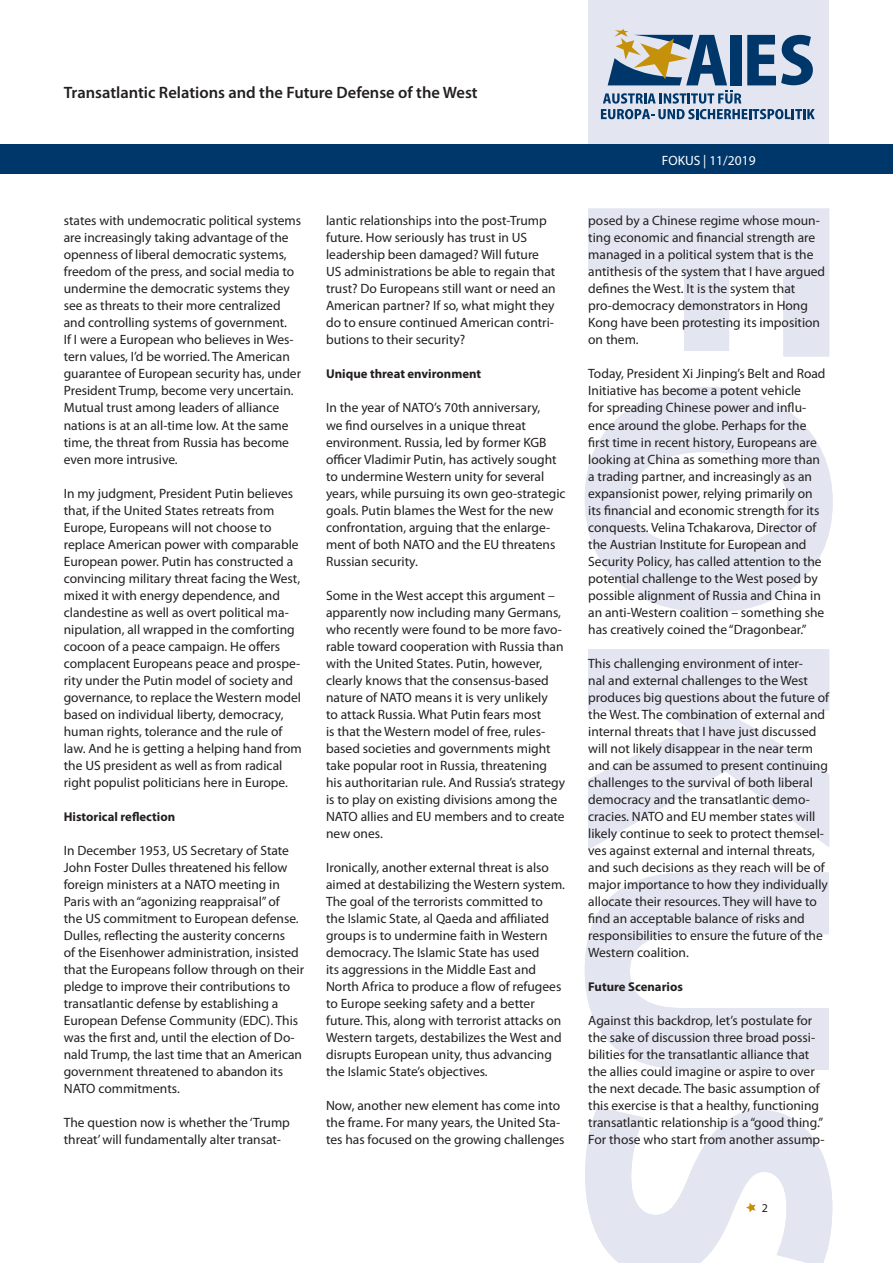
<style>
.page{position:relative;width:893px;height:1263px;background:#fff}
.page>*{position:absolute;margin:0;border:0;box-sizing:border-box;transform-origin:0 0}
.t1{font:600 16.5px "Myriad Pro";color:#231f20}
._03_Fließtext{font:13.5px/17px "Myriad Pro";color:#231f20}
.t2{font:13.5px "Myriad Pro";color:#fff}
._03_Fließtext-2{font:700 12.75px "Myriad Pro";color:#231f20}
.t3{font:12px "Myriad Pro";color:#231f20}
</style>
<div class="page">
<div style="left:588px;top:0;width:241px;height:171px;background:#e3e6f0"></div>
<svg style="left:585px;top:208px;width:248px;height:1055px;fill:#e3e6f0"></svg>
<div style="left:0;top:145px;width:893px;height:29px;background:#00376b"></div>
<svg style="left:746px;top:1203px;width:10px;height:9px"></svg>
<svg style="left:601px;top:29px;width:214px;height:90px"></svg>
<p class="t1" style="left:64px;top:82px;width:415px">Transatlantic Relations and the Future Defense of the West</p>
<p class="_03_Fließtext" style="left:64px;top:212px;width:239px">states with undemocratic political systems are increasingly taking advantage of the openness of liberal democratic systems, freedom of the press, and social media to undermine the democratic systems they see as threats to their more centralized and controlling systems of government.</p>
<p class="_03_Fließtext" style="left:64px;top:331px;width:239px">If I were a European who believes in Wes&shy;tern values, I’d be worried. The American guarantee of European security has, under President Trump, become very uncertain.<br>Mutual trust among leaders of alliance nations is at an all-time low. At the same time, the threat from Russia has become even more intrusive.</p>
<p class="_03_Fließtext" style="left:64px;top:484px;width:240px">In my judgment, President Putin believes that, if the United States retreats from Europe, Europeans will not choose to replace American power with comparable European power. Putin has constructed a convincing military threat facing the West, mixed it with energy dependence, and clandestine as well as overt political ma&shy;nipulation, all wrapped in the comforting cocoon of a peace campaign. He offers complacent Europeans peace and prospe&shy;rity under the Putin model of society and governance, to replace the Western model based on individual liberty, democracy, human rights, tolerance and the rule of law. And he is getting a helping hand from the US president as well as from radical right populist politicians here in Europe.</p>
<p class="_03_Fließtext-2" style="left:64px;top:808px;width:113px">Historical reflection</p>
<p class="_03_Fließtext" style="left:64px;top:841px;width:242px">In December 1953, US Secretary of State John Foster Dulles threatened his fellow foreign ministers at a NATO meeting in Paris with an “agonizing reappraisal” of<br>the US commitment to European defense.<br>Dulles, reflecting the austerity concerns<br>of the Eisenhower administration, insisted that the Europeans follow through on their pledge to improve their contributions to transatlantic defense by establishing a European Defense Community (EDC). This was the first and, until the election of Do&shy;nald Trump, the last time that an American government threatened to abandon its NATO commitments.</p>
<p class="_03_Fließtext" style="left:64px;top:1114px;width:228px">The question now is whether the ‘Trump threat’ will fundamentally alter transat-</p>
<p class="_03_Fließtext" style="left:326px;top:212px;width:231px">lantic relationships into the post-Trump future. How seriously has trust in US leadership been damaged? Will future US administrations be able to regain that trust? Do Europeans still want or need an American partner? If so, what might they do to ensure continued American contri&shy;butions to their security?</p>
<p class="_03_Fließtext-2" style="left:326px;top:366px;width:157px">Unique threat environment</p>
<p class="_03_Fließtext" style="left:326px;top:399px;width:241px">In the year of NATO’s 70th anniversary,<br>we find ourselves in a unique threat environment. Russia, led by former KGB officer Vladimir Putin, has actively sought to undermine Western unity for several years, while pursuing its own geo-strategic goals. Putin blames the West for the new confrontation, arguing that the enlarge&shy;ment of both NATO and the EU threatens Russian security.</p>
<p class="_03_Fließtext" style="left:326px;top:586px;width:241px">Some in the West accept this argument – apparently now including many Germans, who recently were found to be more favo&shy;rable toward cooperation with Russia than with the United States. Putin, however, clearly knows that the consensus-based nature of NATO means it is very unlikely<br>to attack Russia. What Putin fears most<br>is that the Western model of free, rules&shy;based societies and governments might take popular root in Russia, threatening his authoritarian rule. And Russia’s strategy is to play on existing divisions among the NATO allies and EU members and to create new ones.</p>
<p class="_03_Fließtext" style="left:326px;top:858px;width:241px">Ironically, another external threat is also aimed at destabilizing the Western system.<br>The goal of the terrorists committed to the Islamic State, al Qaeda and affiliated groups is to undermine faith in Western democracy. The Islamic State has used<br>its aggressions in the Middle East and North Africa to produce a flow of refugees to Europe seeking safety and a better future. This, along with terrorist attacks on Western targets, destabilizes the West and disrupts European unity, thus advancing the Islamic State’s objectives.</p>
<p class="_03_Fließtext" style="left:326px;top:1097px;width:240px">Now, another new element has come into the frame. For many years, the United Sta&shy;tes has focused on the growing challenges</p>
<p class="t2" style="left:662px;top:152px;width:95px">FOKUS | 11/2019</p>
<p class="_03_Fließtext" style="left:588px;top:212px;width:238px">posed by a Chinese regime whose moun&shy;ting economic and financial strength are managed in a political system that is the antithesis of the system that I have argued defines the West. It is the system that pro-democracy demonstrators in Hong Kong have been protesting its imposition on them.</p>
<p class="_03_Fließtext" style="left:588px;top:365px;width:239px">Today, President Xi Jinping’s Belt and Road Initiative has become a potent vehicle<br>for spreading Chinese power and influ&shy;ence around the globe. Perhaps for the first time in recent history, Europeans are looking at China as something more than a trading partner, and increasingly as an expansionist power, relying primarily on its financial and economic strength for its conquests. Velina Tchakarova, Director of the Austrian Institute for European and Security Policy, has called attention to the potential challenge to the West posed by possible alignment of Russia and China in an anti-Western coalition – something she has creatively coined the “Dragonbear.”</p>
<p class="_03_Fließtext" style="left:588px;top:654px;width:242px">This challenging environment of inter-<br>nal and external challenges to the West produces big questions about the future of the West. The combination of external and internal threats that I have just discussed will not likely disappear in the near term and can be assumed to present continuing challenges to the survival of both liberal democracy and the transatlantic demo&shy;cracies. NATO and EU member states will likely continue to seek to protect themsel&shy;ves against external and internal threats, and such decisions as they reach will be of major importance to how they individually allocate their resources. They will have to find an acceptable balance of risks and responsibilities to ensure the future of the Western coalition.</p>
<p class="_03_Fließtext-2" style="left:588px;top:978px;width:96px">Future Scenarios</p>
<p class="_03_Fließtext" style="left:588px;top:1012px;width:238px">Against this backdrop, let’s postulate for the sake of discussion three broad possi&shy;bilities for the transatlantic alliance that the allies could imagine or aspire to over the next decade. The basic assumption of this exercise is that a healthy, functioning transatlantic relationship is a “good thing.” For those who start from another assump-</p>
<p class="t3" style="left:762px;top:1200px;width:8px">2</p>
</div>
